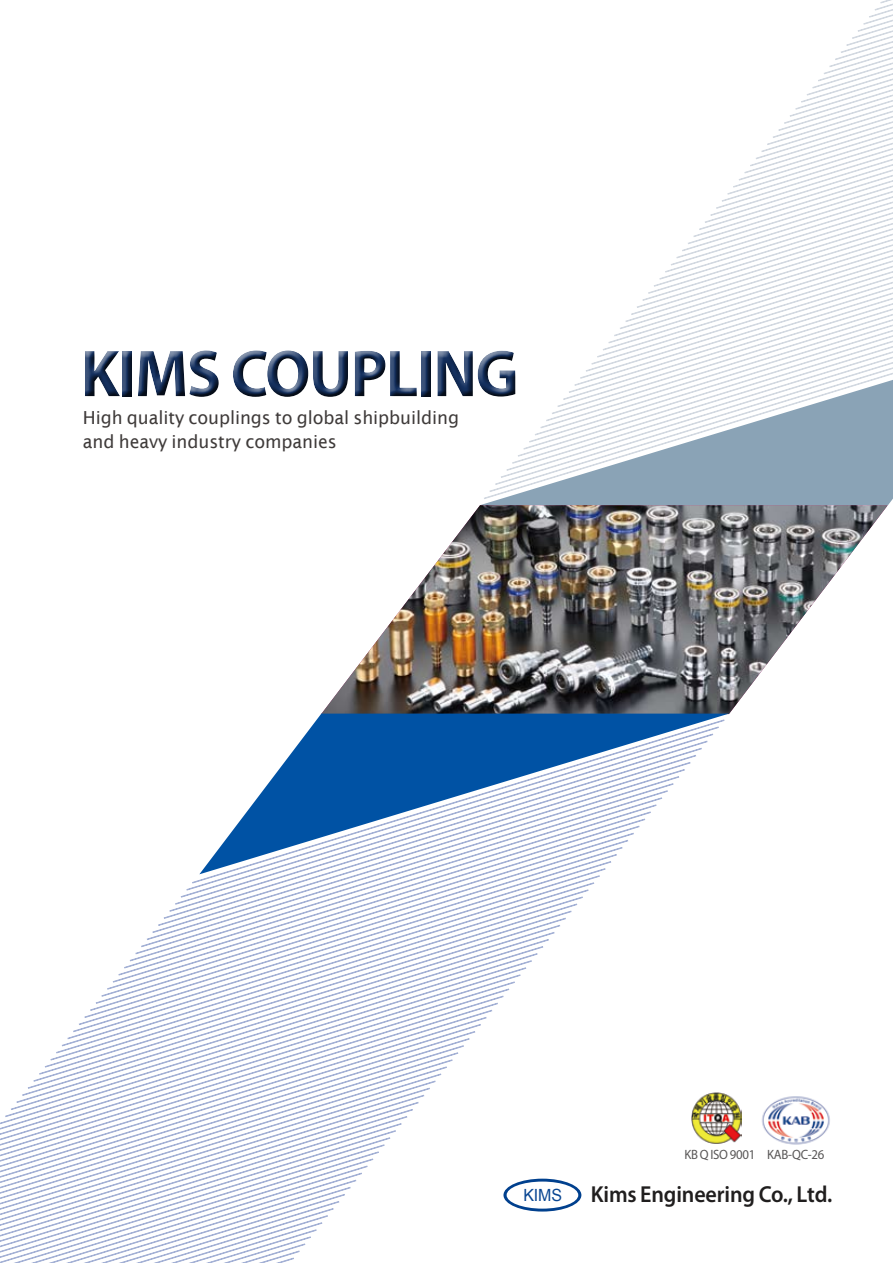
<style>
.page{position:relative;width:893px;height:1263px;background:#fff}
.page>*{position:absolute;margin:0;border:0;box-sizing:border-box;transform-origin:0 0}
.t1{font:700 66.75px "Myriad Pro";letter-spacing:-.025em;color:#14305f;scale:.95 1}
.t2{font:600 23.25px "Myriad Pro";letter-spacing:-.005em;color:#201e1e;scale:.95 1}
.t3{font:18px/24px "Lucida Sans";letter-spacing:-.005em;color:#3f3b3a}
.t4{font:13.5px "Myriad Pro";letter-spacing:-.02em;color:#595757;scale:.95 1}
.s1{font-family:"Arial";font-weight:400;font-size:16.8px;color:#094692}
</style>
<div class="page">
<svg style="left:0;top:1259px;width:294px;height:4px"></svg>
<svg style="left:0;top:1252px;width:299px;height:7px"></svg>
<svg style="left:0;top:1244px;width:306px;height:8px"></svg>
<svg style="left:0;top:1237px;width:311px;height:7px"></svg>
<svg style="left:0;top:1230px;width:317px;height:7px"></svg>
<svg style="left:0;top:1223px;width:323px;height:7px"></svg>
<svg style="left:0;top:1216px;width:328px;height:7px"></svg>
<svg style="left:0;top:1209px;width:334px;height:7px"></svg>
<svg style="left:0;top:1202px;width:340px;height:7px"></svg>
<svg style="left:0;top:1195px;width:345px;height:7px"></svg>
<svg style="left:0;top:1188px;width:351px;height:7px"></svg>
<svg style="left:0;top:1181px;width:356px;height:7px"></svg>
<svg style="left:0;top:1174px;width:362px;height:7px"></svg>
<svg style="left:0;top:1167px;width:367px;height:7px"></svg>
<svg style="left:0;top:1159px;width:374px;height:8px"></svg>
<svg style="left:0;top:1152px;width:379px;height:7px"></svg>
<svg style="left:0;top:1145px;width:385px;height:7px"></svg>
<svg style="left:0;top:1138px;width:391px;height:7px"></svg>
<svg style="left:0;top:1131px;width:396px;height:7px"></svg>
<svg style="left:0;top:1124px;width:402px;height:7px"></svg>
<svg style="left:0;top:1117px;width:408px;height:7px"></svg>
<svg style="left:5px;top:1110px;width:408px;height:7px"></svg>
<svg style="left:11px;top:1103px;width:408px;height:7px"></svg>
<svg style="left:16px;top:1096px;width:408px;height:7px"></svg>
<svg style="left:22px;top:1089px;width:408px;height:7px"></svg>
<svg style="left:28px;top:1082px;width:407px;height:7px"></svg>
<svg style="left:33px;top:1075px;width:408px;height:7px"></svg>
<svg style="left:39px;top:1066px;width:408px;height:9px"></svg>
<svg style="left:45px;top:1060px;width:408px;height:7px"></svg>
<svg style="left:50px;top:1053px;width:409px;height:7px"></svg>
<svg style="left:56px;top:1046px;width:408px;height:7px"></svg>
<svg style="left:62px;top:1039px;width:408px;height:7px"></svg>
<svg style="left:67px;top:1032px;width:409px;height:7px"></svg>
<svg style="left:73px;top:1025px;width:408px;height:7px"></svg>
<svg style="left:79px;top:1018px;width:408px;height:7px"></svg>
<svg style="left:84px;top:1011px;width:408px;height:7px"></svg>
<svg style="left:90px;top:1002px;width:408px;height:9px"></svg>
<svg style="left:96px;top:997px;width:407px;height:7px"></svg>
<svg style="left:101px;top:990px;width:408px;height:7px"></svg>
<svg style="left:107px;top:981px;width:408px;height:9px"></svg>
<svg style="left:113px;top:975px;width:408px;height:7px"></svg>
<svg style="left:118px;top:968px;width:409px;height:7px"></svg>
<svg style="left:124px;top:960px;width:408px;height:8px"></svg>
<svg style="left:130px;top:954px;width:408px;height:7px"></svg>
<svg style="left:135px;top:947px;width:409px;height:7px"></svg>
<svg style="left:141px;top:940px;width:408px;height:7px"></svg>
<svg style="left:147px;top:933px;width:408px;height:7px"></svg>
<svg style="left:152px;top:926px;width:408px;height:7px"></svg>
<svg style="left:158px;top:917px;width:408px;height:9px"></svg>
<svg style="left:164px;top:912px;width:407px;height:7px"></svg>
<svg style="left:169px;top:905px;width:408px;height:7px"></svg>
<svg style="left:175px;top:896px;width:407px;height:9px"></svg>
<svg style="left:181px;top:890px;width:408px;height:8px"></svg>
<svg style="left:186px;top:883px;width:409px;height:7px"></svg>
<svg style="left:192px;top:874px;width:408px;height:9px"></svg>
<img style="left:321px;top:505px;width:567px;height:209px">
<svg style="left:199px;top:714px;width:530px;height:160px"></svg>
<div style="left:481px;top:499px;width:412px;height:6px;background:#8aa3b6"></div>
<svg style="left:484px;top:492px;width:409px;height:7px;background:#91a8ba"></svg>
<svg style="left:489px;top:485px;width:404px;height:7px;background:#96acbd"></svg>
<svg style="left:495px;top:478px;width:398px;height:7px;background:#9ab0c0"></svg>
<svg style="left:501px;top:471px;width:392px;height:7px;background:#9fb3c3"></svg>
<svg style="left:506px;top:464px;width:387px;height:7px"></svg>
<svg style="left:512px;top:457px;width:381px;height:7px"></svg>
<svg style="left:518px;top:450px;width:375px;height:7px"></svg>
<svg style="left:523px;top:442px;width:370px;height:8px"></svg>
<svg style="left:529px;top:435px;width:364px;height:7px"></svg>
<svg style="left:535px;top:428px;width:358px;height:7px"></svg>
<svg style="left:540px;top:421px;width:353px;height:7px"></svg>
<svg style="left:546px;top:414px;width:347px;height:7px"></svg>
<svg style="left:597px;top:407px;width:296px;height:7px"></svg>
<svg style="left:597px;top:400px;width:296px;height:7px"></svg>
<svg style="left:597px;top:393px;width:296px;height:7px"></svg>
<svg style="left:597px;top:386px;width:296px;height:7px"></svg>
<svg style="left:597px;top:379px;width:296px;height:7px"></svg>
<svg style="left:597px;top:372px;width:296px;height:7px"></svg>
<svg style="left:597px;top:365px;width:296px;height:7px"></svg>
<svg style="left:597px;top:357px;width:296px;height:8px"></svg>
<svg style="left:597px;top:350px;width:296px;height:7px"></svg>
<svg style="left:603px;top:343px;width:290px;height:7px"></svg>
<svg style="left:608px;top:336px;width:285px;height:7px"></svg>
<svg style="left:614px;top:329px;width:279px;height:7px"></svg>
<svg style="left:620px;top:0;width:273px;height:329px"></svg>
<div style="left:70px;top:329px;width:527px;height:87px;background:#000;opacity:.75"></div>
<svg style="left:503px;top:1179px;width:78px;height:32px"></svg>
<img style="left:691px;top:1093px;width:51px;height:50px">
<img style="left:762px;top:1096px;width:68px;height:49px">
<h1 class="t1" style="left:81px;top:330px;width:462px">KIMS COUPLING</h1>
<p class="t3" style="left:83px;top:405px;width:378px">High quality couplings to global shipbuilding and heavy industry companies</p>
<p class="t4" style="left:685px;top:1146px;width:149px">KB Q ISO 9001 KAB-QC-26</p>
<p class="t2" style="left:523px;top:1179px;width:327px"><span class="s1">KIMS</span> Kims Engineering Co., Ltd.</p>
</div>
